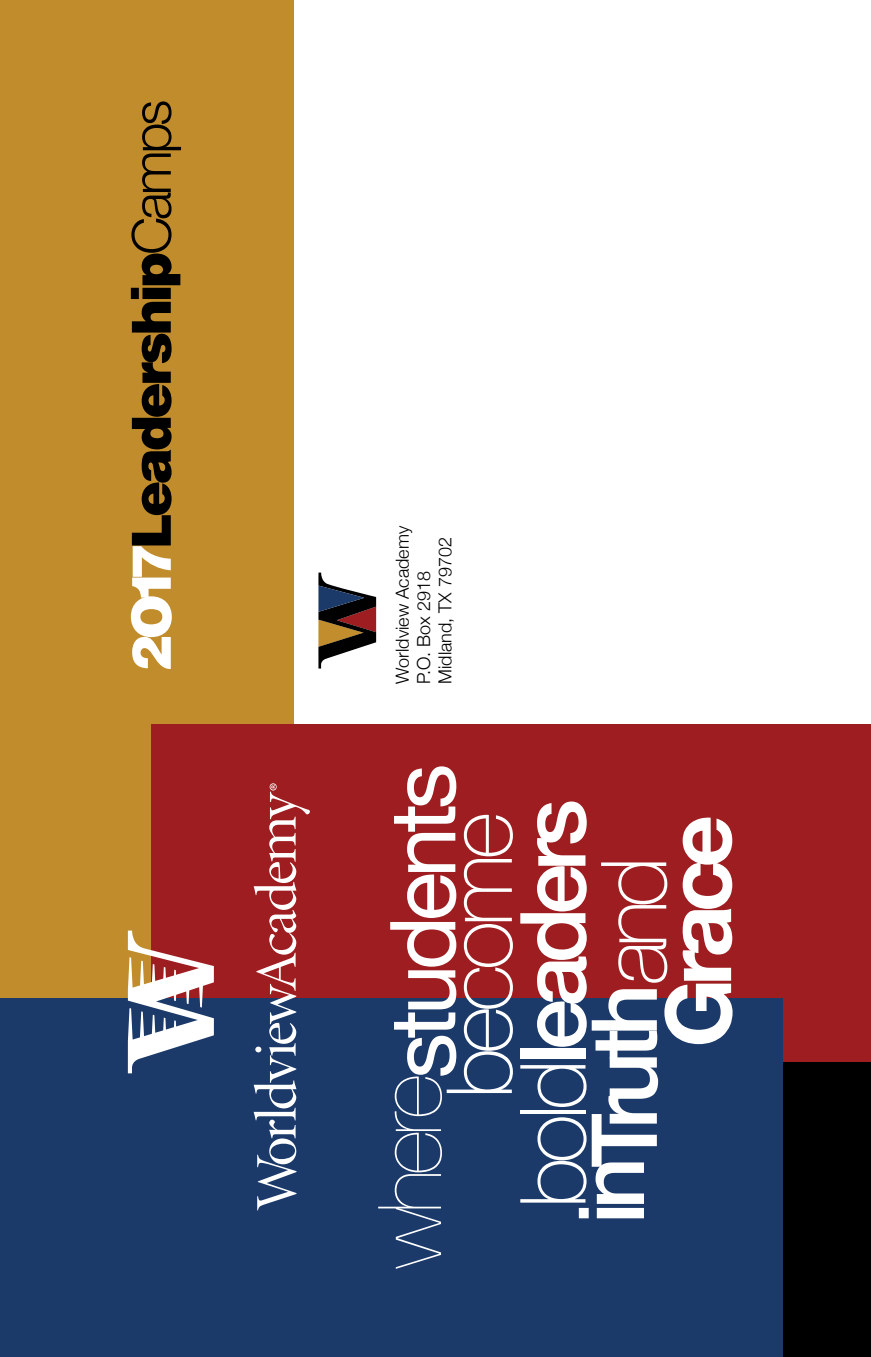
<style>
.page{position:relative;width:871px;height:1357px;background:#fff}
.page>*{position:absolute;margin:0;border:0;box-sizing:border-box;transform-origin:0 0}
.t1{font:100 91.12px/73.6px "Helvetica Neue";letter-spacing:-.06em;color:#fff;text-align:right}
.t2{font:91.12px "Helvetica Neue";letter-spacing:-.06em;color:#fff}
.t3{font:500 91.12px "Helvetica Neue";letter-spacing:-.085em;color:#fff}
.t4{font:700 91.12px "Helvetica Neue";letter-spacing:-.08em;color:#fff}
.t5{font:900 54px "Helvetica";letter-spacing:-.06em;color:#000}
.t6{font:300 18px/21.4px "Helvetica Neue";color:#000}
.s1{color:#fff}
.s2{font-family:"Helvetica Neue";font-weight:300}
.s3{font-weight:500}
.s4{font-weight:100}
</style>
<div class="page">
<div style="left:697px;top:921px;width:174px;height:436px;background:#000"></div>
<div style="left:0;top:0;width:293px;height:1357px;background:#c18d2c"></div>
<div style="left:151px;top:724px;width:720px;height:337px;background:#9e1d20"></div>
<div style="left:0;top:999px;width:782px;height:358px;background:#1b3a69"></div>
<svg style="left:128px;top:930px;width:86px;height:143px"></svg>
<svg style="left:254px;top:783px;width:56px;height:427px"></svg>
<svg style="left:318px;top:572px;width:58px;height:96px"></svg>
<h2 class="t5" style="left:116px;top:672px;width:574px;rotate:-90deg"><span class="s1">2O17</span>Leadership<span class="s2">Camps</span></h2>
<p class="t6" style="left:390px;top:684px;width:159px;rotate:-90deg">Worldview Academy<br>P.O. Box 2918<br>Midland, TX 79702</p>
<h1 class="t2" style="left:357px;top:1268px;width:506px;rotate:-90deg"><sup>where</sup>students</h1>
<h1 class="t1" style="left:439px;top:1208px;width:411px;rotate:-90deg">become bold<span class="s3">leaders</span></h1>
<h1 class="t4" style="left:627px;top:1047px;width:234px;rotate:-90deg">Grace</h1>
<h1 class="t3" style="left:551px;top:1224px;width:369px;rotate:-90deg">inTruth<span class="s4">and</span></h1>
</div>
